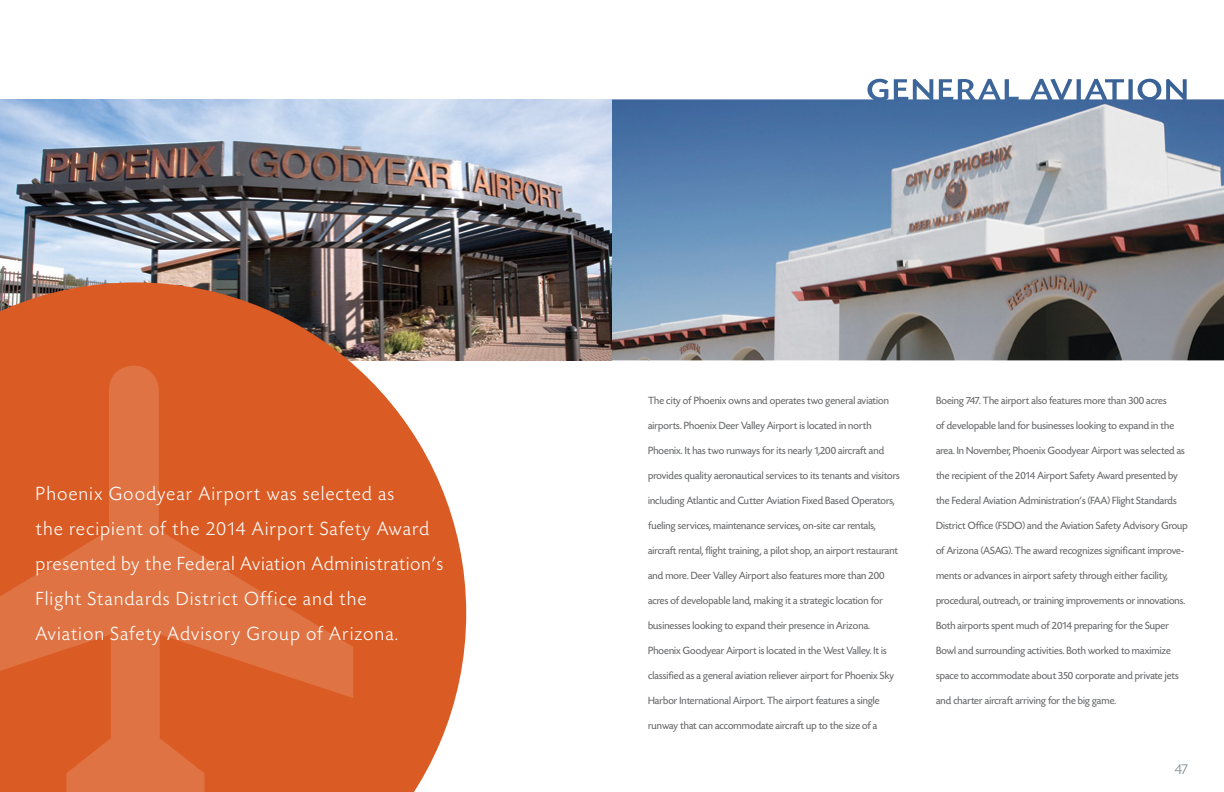
<style>
.page{position:relative;width:1224px;height:792px;background:#fff}
.page>*{position:absolute;margin:0;border:0;box-sizing:border-box;transform-origin:0 0}
.t1{font:300 20px/35px "Today SH";letter-spacing:.08em;color:#fff}
.t2{font:300 15px "Today SH";color:#77838b}
.t3{font:11px "Today SH";letter-spacing:.01em;color:#636466}
</style>
<div class="page">
<img style="left:0;top:99px;width:612px;height:261px">
<img style="left:612px;top:79px;width:612px;height:281px">
<svg style="left:0;top:282px;width:466px;height:510px;background:#c77049"></svg>
<svg style="left:0;top:359px;width:353px;height:433px;background:#db622d"></svg>
<h1 class="t1" style="left:36px;top:477px;width:409px">Phoenix Goodyear Airport was selected as<br>the recipient of the 2014 Airport Safety Award presented by the Federal Aviation Administration’s Flight Standards District Office and the<br>Aviation Safety Advisory Group of Arizona.</h1>
<p class="t3" style="left:648px;top:395px;width:243px">The city of Phoenix owns and operates two general aviation</p>
<p class="t3" style="left:648px;top:420px;width:225px">airports. Phoenix Deer Valley Airport is located in north</p>
<p class="t3" style="left:648px;top:445px;width:238px">Phoenix. It has two runways for its nearly 1,200 aircraft and</p>
<p class="t3" style="left:648px;top:470px;width:253px">provides quality aeronautical services to its tenants and visitors</p>
<p class="t3" style="left:648px;top:495px;width:248px">including Atlantic and Cutter Aviation Fixed Based Operators,</p>
<p class="t3" style="left:648px;top:520px;width:229px">fueling services, maintenance services, on-site car rentals,</p>
<p class="t3" style="left:648px;top:545px;width:251px">aircraft rental, flight training, a pilot shop, an airport restaurant</p>
<p class="t3" style="left:648px;top:570px;width:238px">and more. Deer Valley Airport also features more than 200</p>
<p class="t3" style="left:648px;top:595px;width:236px">acres of developable land, making it a strategic location for</p>
<p class="t3" style="left:648px;top:620px;width:223px">businesses looking to expand their presence in Arizona.</p>
<p class="t3" style="left:648px;top:645px;width:240px">Phoenix Goodyear Airport is located in the West Valley. It is</p>
<p class="t3" style="left:648px;top:670px;width:248px">classified as a general aviation reliever airport for Phoenix Sky</p>
<p class="t3" style="left:648px;top:695px;width:233px">Harbor International Airport. The airport features a single</p>
<p class="t3" style="left:648px;top:720px;width:231px">runway that can accommodate aircraft up to the size of a</p>
<p class="t3" style="left:936px;top:395px;width:232px">Boeing 747. The airport also features more than 300 acres</p>
<p class="t3" style="left:936px;top:420px;width:240px">of developable land for businesses looking to expand in the</p>
<p class="t3" style="left:936px;top:445px;width:250px">area. In November, Phoenix Goodyear Airport was selected as</p>
<p class="t3" style="left:936px;top:470px;width:243px">the recipient of the 2014 Airport Safety Award presented by</p>
<p class="t3" style="left:936px;top:495px;width:242px">the Federal Aviation Administration’s (FAA) Flight Standards</p>
<p class="t3" style="left:936px;top:520px;width:253px">District Office (FSDO) and the Aviation Safety Advisory Group</p>
<p class="t3" style="left:936px;top:545px;width:250px">of Arizona (ASAG). The award recognizes significant improve-</p>
<p class="t3" style="left:936px;top:570px;width:233px">ments or advances in airport safety through either facility,</p>
<p class="t3" style="left:936px;top:595px;width:251px">procedural, outreach, or training improvements or innovations.</p>
<p class="t3" style="left:936px;top:620px;width:234px">Both airports spent much of 2014 preparing for the Super</p>
<p class="t3" style="left:936px;top:645px;width:236px">Bowl and surrounding activities. Both worked to maximize</p>
<p class="t3" style="left:936px;top:670px;width:244px">space to accommodate about 350 corporate and private jets</p>
<p class="t3" style="left:936px;top:695px;width:182px">and charter aircraft arriving for the big game.</p>
<h2 class="t2" style="left:1175px;top:761px;width:15px">47</h2>
</div>
